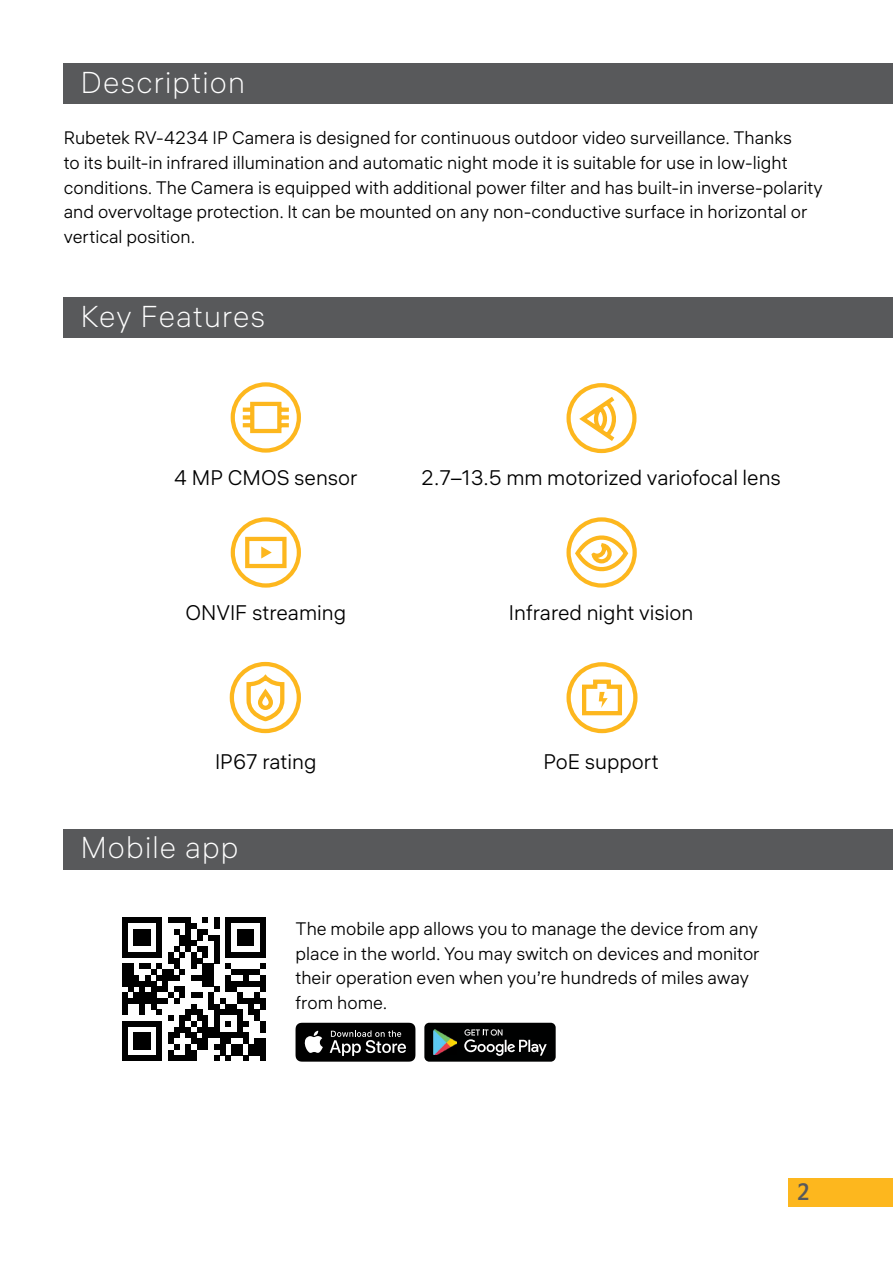
<style>
.page{position:relative;width:893px;height:1263px;background:#fff}
.page>*{position:absolute;margin:0;border:0;box-sizing:border-box;transform-origin:0 0}
.t1{font:30px "ALS Hauss VF";letter-spacing:.04em;color:#fff}
.t2{font:semi-condensed 24px "ALS Direct";color:#58595b}
.t3{font:21px "ALS Hauss VF";color:#000}
.t4{font:18px/24.6px "ALS Hauss VF";color:#000}
</style>
<div class="page">
<div style="left:788px;top:1178px;width:105px;height:28px;background:#fdb71e"></div>
<div style="left:64px;top:64px;width:829px;height:40px;background:#58595b"></div>
<div style="left:64px;top:298px;width:829px;height:40px;background:#58595b"></div>
<svg style="left:122px;top:917px;width:144px;height:144px"></svg>
<svg style="left:296px;top:1023px;width:119px;height:39px"></svg>
<div style="left:424px;top:1023px;width:132px;height:39px;background:#000101;border-radius:5px"></div>
<svg style="left:464px;top:1029px;width:83px;height:27px"></svg>
<img style="left:434px;top:1030px;width:23px;height:25px">
<div style="left:64px;top:829px;width:829px;height:40px;background:#58595b"></div>
<svg style="left:230px;top:382px;width:71px;height:71px"></svg>
<svg style="left:566px;top:383px;width:71px;height:71px"></svg>
<svg style="left:230px;top:517px;width:71px;height:71px"></svg>
<svg style="left:566px;top:517px;width:71px;height:71px"></svg>
<svg style="left:229px;top:661px;width:72px;height:73px"></svg>
<svg style="left:566px;top:662px;width:72px;height:72px"></svg>
<h1 class="t1" style="left:81px;top:64px;width:166px">Description</h1>
<p class="t4" style="left:64px;top:126px;width:760px">Rubetek RV-4234 IP Camera is designed for continuous outdoor video surveillance. Thanks<br>to its built-in infrared illumination and automatic night mode it is suitable for use in low-light conditions. The Camera is equipped with additional power filter and has built-in inverse-polarity and overvoltage protection. It can be mounted on any non-conductive surface in horizontal or vertical position.</p>
<h1 class="t1" style="left:81px;top:298px;width:186px">Key Features</h1>
<p class="t3" style="left:174px;top:465px;width:186px">4 MP CMOS sensor</p>
<p class="t3" style="left:421px;top:465px;width:361px">2.7–13.5 mm motorized variofocal lens</p>
<p class="t3" style="left:185px;top:599px;width:162px">ONVIF streaming</p>
<p class="t3" style="left:509px;top:599px;width:186px">Infrared night vision</p>
<p class="t3" style="left:215px;top:749px;width:103px">IP67 rating</p>
<p class="t3" style="left:543px;top:749px;width:117px">PoE support</p>
<h1 class="t1" style="left:81px;top:829px;width:159px">Mobile app</h1>
<p class="t4" style="left:296px;top:916px;width:466px">The mobile app allows you to manage the device from any place in the world. You may switch on devices and monitor their operation even when you’re hundreds of miles away from home.</p>
<h2 class="t2" style="left:797px;top:1178px;width:14px">2</h2>
</div>
